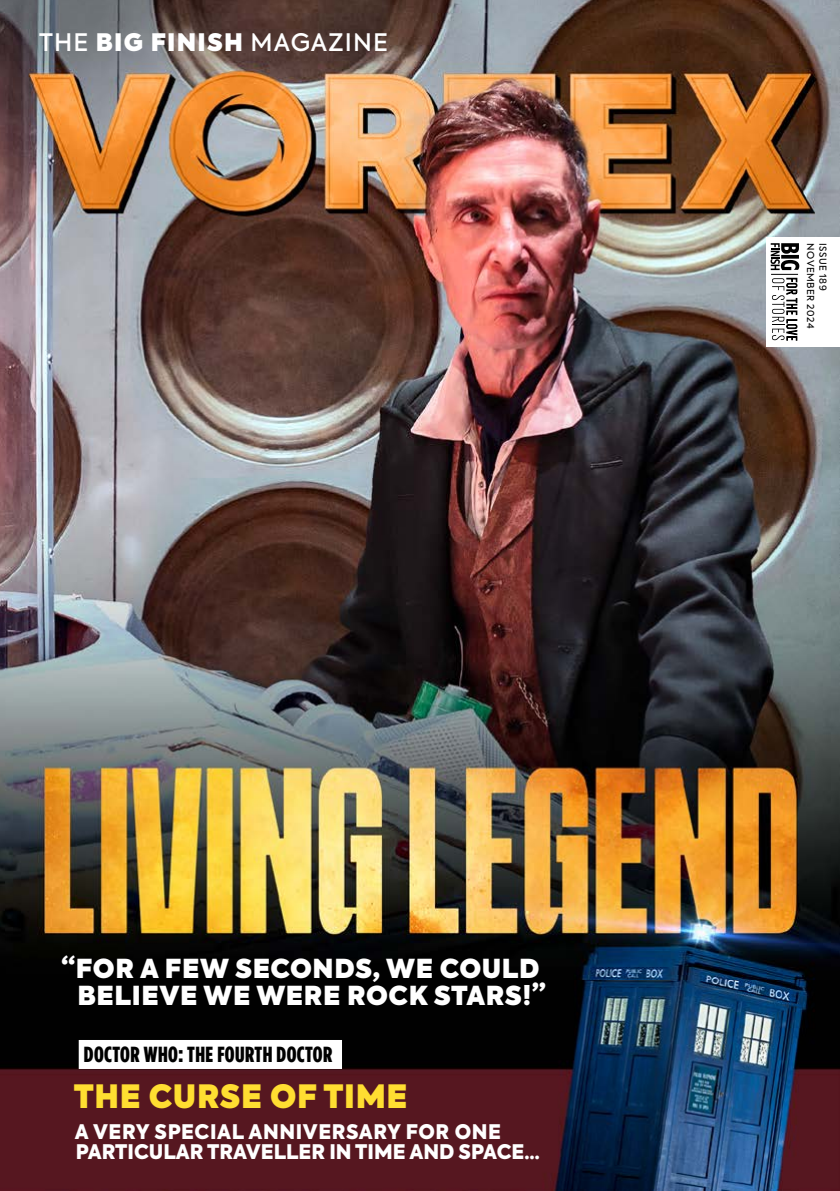
<style>
.page{position:relative;width:840px;height:1191px;background:#fff}
.page>*{position:absolute;margin:0;border:0;box-sizing:border-box;transform-origin:0 0}
.t1{font:800 32px "Axiforma";letter-spacing:.02em;color:#ffde31}
.t2{font:800 26px/26px "Axiforma";letter-spacing:.02em;color:#fff;text-align:right}
.t3{font:500 24px "Axiforma";letter-spacing:.05em;color:#fff}
.t4{font:900 21.8px "Gotham Condensed";letter-spacing:.02em;color:#000}
.t5{font:900 20px/20px "Axiforma";color:#fff}
.t6{font:9.6px "Axiforma";letter-spacing:.05em;color:#000}
.s1{font-weight:800}
</style>
<div class="page">
<img style="left:0;top:0;width:839px;height:980px">
<img style="left:0;top:980px;width:839px;height:211px">
<div style="left:765px;top:238px;width:74px;height:109px;background:#fff"></div>
<svg style="left:770px;top:243px;width:28px;height:97px"></svg>
<div style="left:79px;top:1040px;width:263px;height:29px;background:#fff"></div>
<p class="t3" style="left:39px;top:27px;width:350px">THE <span class="s1">BIG FINISH</span> MAGAZINE</p>
<h2 class="t2" style="left:61px;top:956px;width:485px">“FOR A FEW SECONDS, WE COULD<br>BELIEVE WE WERE ROCK STARS!”</h2>
<p class="t4" style="left:84px;top:1041px;width:250px">DOCTOR WHO: THE FOURTH DOCTOR</p>
<h1 class="t1" style="left:74px;top:1072px;width:335px">THE CURSE OF TIME</h1>
<p class="t5" style="left:75px;top:1121px;width:466px">A VERY SPECIAL ANNIVERSARY FOR ONE<br>PARTICULAR TRAVELLER IN TIME AND SPACE…</p>
<p class="t6" style="left:816px;top:243px;width:86px;rotate:90deg">NOVEMBER 2024</p>
<p class="t6" style="left:828px;top:243px;width:49px;rotate:90deg">ISSUE 189</p>
</div>
